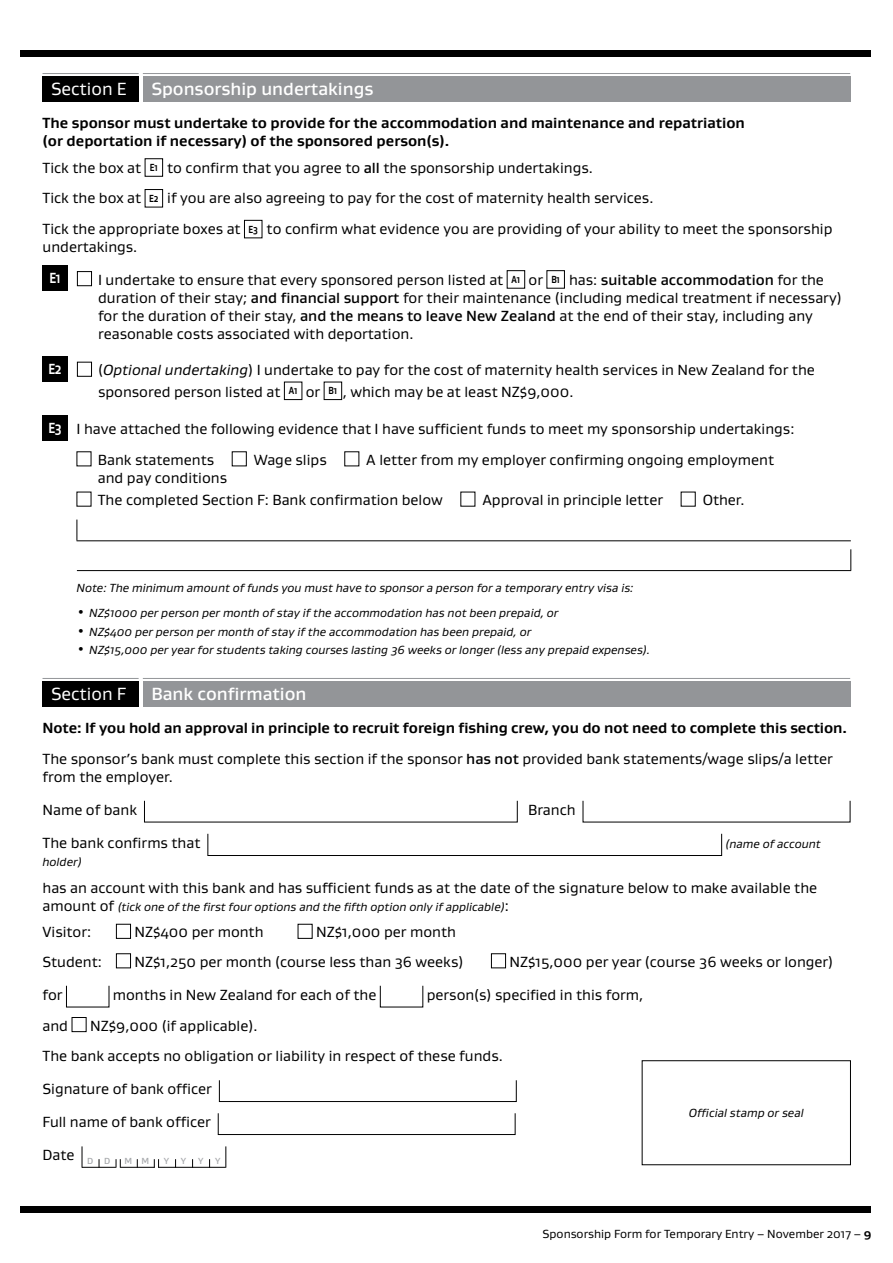
<style>
.page{position:relative;width:893px;height:1263px;background:#fff}
.page>*{position:absolute;margin:0;border:0;box-sizing:border-box;transform-origin:0 0}
.t1{font:500 18px "Gustan";color:#fff}
.t2{font:18px "Gustan";color:#fff}
.t3{font:15px/30.8px "Gustan";color:#000}
.t4{font:700 15px/18px "Gustan";color:#000}
.t5{font:700 15px "Gustan";color:#fff;scale:.8 1}
.t6{font:italic 12px "Gustan";color:#000}
.t7{font:12px "Gustan";color:#000}
.t8{font:500 9px "Gustan";color:#a7a9ac}
.s1{font-weight:700;font-size:10.5px}
.s2{font-weight:500}
.s3{font-style:italic}
.s4{font-weight:700;color:#fff}
.s5{font-style:normal;font-size:15px}
.s6{font-weight:400}
.s7{font-weight:700}
</style>
<div class="page">
<div style="left:20px;top:50px;width:850px;height:7px;background:#000"></div>
<div style="left:20px;top:1206px;width:850px;height:7px;background:#000"></div>
<div style="left:43px;top:77px;width:96px;height:25px;background:#000"></div>
<hr style="left:43px;top:73px;width:96px;height:1px;background:#939598">
<div style="left:143px;top:77px;width:707px;height:25px;background:#939598"></div>
<hr style="left:143px;top:73px;width:707px;height:1px;background:#939598">
<div style="left:145px;top:158px;width:18px;height:19px;border:1px solid #000"></div>
<div style="left:145px;top:189px;width:18px;height:18px;border:1px solid #000"></div>
<div style="left:244px;top:220px;width:18px;height:18px;border:1px solid #000"></div>
<div style="left:43px;top:265px;width:25px;height:26px;background:#000"></div>
<div style="left:77px;top:271px;width:15px;height:15px;border:1px solid #000"></div>
<div style="left:507px;top:270px;width:18px;height:18px;border:1px solid #000"></div>
<div style="left:547px;top:270px;width:18px;height:18px;border:1px solid #000"></div>
<div style="left:43px;top:356px;width:25px;height:25px;background:#000"></div>
<div style="left:77px;top:362px;width:15px;height:15px;border:1px solid #000"></div>
<div style="left:284px;top:382px;width:18px;height:18px;border:1px solid #000"></div>
<div style="left:324px;top:382px;width:18px;height:18px;border:1px solid #000"></div>
<div style="left:43px;top:415px;width:25px;height:25px;background:#000"></div>
<div style="left:232px;top:451px;width:15px;height:15px;border:1px solid #000"></div>
<svg style="left:77px;top:519px;width:1px;height:21px"></svg>
<hr style="left:77px;top:540px;width:774px;height:1px;background:#000">
<svg style="left:850px;top:549px;width:1px;height:21px"></svg>
<hr style="left:77px;top:570px;width:774px;height:1px;background:#000">
<div style="left:43px;top:681px;width:96px;height:25px;background:#000"></div>
<hr style="left:43px;top:678px;width:96px;height:1px;background:#939598">
<div style="left:143px;top:681px;width:707px;height:25px;background:#939598"></div>
<hr style="left:143px;top:678px;width:707px;height:1px;background:#939598">
<div style="left:207px;top:833px;width:515px;height:23px;border:1px solid #000"></div>
<div style="left:116px;top:924px;width:15px;height:15px;border:1px solid #000"></div>
<div style="left:298px;top:924px;width:15px;height:15px;border:1px solid #000"></div>
<div style="left:116px;top:953px;width:15px;height:15px;border:1px solid #000"></div>
<div style="left:491px;top:953px;width:15px;height:15px;border:1px solid #000"></div>
<div style="left:72px;top:1017px;width:15px;height:15px;border:1px solid #000"></div>
<div style="left:219px;top:1080px;width:298px;height:22px;border:1px solid #000"></div>
<div style="left:218px;top:1113px;width:297px;height:22px;border:1px solid #000"></div>
<svg style="left:82px;top:1146px;width:1px;height:21px"></svg>
<svg style="left:225px;top:1146px;width:1px;height:21px"></svg>
<svg style="left:116px;top:1159px;width:5px;height:9px"></svg>
<svg style="left:154px;top:1159px;width:5px;height:8px"></svg>
<hr style="left:82px;top:1167px;width:34px;height:1px;background:#000">
<hr style="left:120px;top:1167px;width:35px;height:1px;background:#000">
<hr style="left:158px;top:1167px;width:68px;height:1px;background:#000">
<div style="left:642px;top:1060px;width:209px;height:105px;border:1px solid #000"></div>
<p class="t2" style="left:51px;top:77px;width:77px">Section E</p>
<p class="t1" style="left:151px;top:77px;width:224px">Sponsorship undertakings</p>
<p class="t4" style="left:43px;top:114px;width:704px">The sponsor must undertake to provide for the accommodation and maintenance and repatriation (or deportation if necessary) of the sponsored person(s).</p>
<p class="t3" style="left:43px;top:152px;width:791px">Tick the box at <span class="s1">E1</span> to confirm that you agree to <span class="s2">all</span> the sponsorship undertakings.<br>Tick the box at <span class="s1">E2</span> if you are also agreeing to pay for the cost of maternity health services.<br>Tick the appropriate boxes at <span class="s1">E3</span> to confirm what evidence you are providing of your ability to meet the sponsorship</p>
<p class="t3" style="left:43px;top:231px;width:96px">undertakings.</p>
<p class="t5" style="left:49px;top:268px;width:16px">E1</p>
<p class="t3" style="left:98px;top:270px;width:745px;line-height:18px">I undertake to ensure that every sponsored person listed at <span class="s1">A1</span> or <span class="s1">B1</span> has: <span class="s2">suitable accommodation</span> for the duration of their stay; <span class="s2">and financial support</span> for their maintenance (including medical treatment if necessary) for the duration of their stay, <span class="s2">and the means to leave New Zealand</span> at the end of their stay, including any reasonable costs associated with deportation.</p>
<p class="t5" style="left:49px;top:359px;width:18px">E2</p>
<p class="t3" style="left:98px;top:358px;width:718px;line-height:22.4px">(<span class="s3">Optional undertaking</span>) I undertake to pay for the cost of maternity health services in New Zealand for the sponsored person listed at <sup>A1</sup> or <sup>B1</sup> , which may be at least NZ$9,000.</p>
<p class="t3" style="left:98px;top:413px;width:698px;text-indent:-49px"><span class="s4">E3</span> I have attached the following evidence that I have sufficient funds to meet my sponsorship undertakings:<br>Bank statements</p>
<p class="t3" style="left:254px;top:444px;width:75px">Wage slips</p>
<p class="t3" style="left:366px;top:444px;width:409px">A letter from my employer confirming ongoing employment</p>
<p class="t3" style="left:98px;top:466px;width:347px;line-height:22.2px">and pay conditions<br>The completed Section F: Bank confirmation below</p>
<p class="t3" style="left:482px;top:484px;width:182px">Approval in principle letter</p>
<p class="t3" style="left:703px;top:484px;width:44px">Other.</p>
<p class="t6" style="left:77px;top:580px;width:558px">Note: The minimum amount of funds you must have to sponsor a person for a temporary entry visa is:</p>
<p class="t6" style="left:77px;top:605px;width:483px"><span class="s5">•</span> NZ$1000 per person per month of stay if the accommodation has not been prepaid, or</p>
<p class="t6" style="left:77px;top:624px;width:456px"><span class="s5">•</span> NZ$400 per person per month of stay if the accommodation has been prepaid, or</p>
<p class="t6" style="left:77px;top:642px;width:575px"><span class="s5">•</span> NZ$15,000 per year for students taking courses lasting 36 weeks or longer (less any prepaid expenses).</p>
<p class="t2" style="left:51px;top:682px;width:77px">Section F</p>
<p class="t1" style="left:151px;top:682px;width:157px">Bank confirmation</p>
<p class="t4" style="left:43px;top:712px;width:806px;line-height:30.8px">Note: If you hold an approval in principle to recruit foreign fishing crew, you do not need to complete this section.<br><span class="s6">The sponsor’s bank must complete this section if the sponsor</span> <span class="s2">has not</span> <span class="s6">provided bank statements/wage slips/a letter</span></p>
<p class="t3" style="left:43px;top:760px;width:132px;line-height:33px">from the employer.<br>Name of bank</p>
<p class="t3" style="left:528px;top:794px;width:49px">Branch</p>
<p class="t3" style="left:43px;top:827px;width:159px">The bank confirms that</p>
<p class="t6" style="left:725px;top:836px;width:97px">(name of account</p>
<p class="t6" style="left:43px;top:854px;width:41px">holder)</p>
<p class="t3" style="left:43px;top:872px;width:776px">has an account with this bank and has sufficient funds as at the date of the signature below to make available the</p>
<p class="t6" style="left:43px;top:899px;width:468px"><span class="s5">amount of</span> (tick one of the first four options and the fifth option only if applicable)<span class="s5">:</span></p>
<p class="t3" style="left:43px;top:916px;width:50px">Visitor:</p>
<p class="t3" style="left:134px;top:916px;width:131px">NZ$400 per month</p>
<p class="t3" style="left:316px;top:916px;width:141px">NZ$1,000 per month</p>
<p class="t3" style="left:43px;top:946px;width:61px">Student:</p>
<p class="t3" style="left:134px;top:946px;width:330px">NZ$1,250 per month (course less than 36 weeks)</p>
<p class="t3" style="left:509px;top:946px;width:325px">NZ$15,000 per year (course 36 weeks or longer)</p>
<p class="t3" style="left:43px;top:979px;width:22px">for</p>
<p class="t3" style="left:113px;top:979px;width:265px">months in New Zealand for each of the</p>
<p class="t3" style="left:427px;top:979px;width:218px">person(s) specified in this form,</p>
<p class="t3" style="left:43px;top:1009px;width:27px">and</p>
<p class="t3" style="left:43px;top:1009px;width:462px;text-indent:48px">NZ$9,000 (if applicable).<br>The bank accepts no obligation or liability in respect of these funds.</p>
<p class="t3" style="left:43px;top:1073px;width:171px">Signature of bank officer</p>
<p class="t3" style="left:43px;top:1105px;width:170px;line-height:32.7px">Full name of bank officer<br>Date <sub>D</sub> <sub>D</sub></p>
<p class="t6" style="left:689px;top:1105px;width:116px">Official stamp or seal</p>
<p class="t8" style="left:125px;top:1155px;width:26px">M M</p>
<p class="t8" style="left:164px;top:1155px;width:7px">Y</p>
<p class="t8" style="left:181px;top:1155px;width:7px">Y</p>
<p class="t8" style="left:198px;top:1155px;width:7px">Y</p>
<p class="t8" style="left:215px;top:1155px;width:7px">Y</p>
<p class="t7" style="left:543px;top:1226px;width:331px">Sponsorship Form for Temporary Entry – November 2017 – <span class="s7">9</span></p>
</div>
